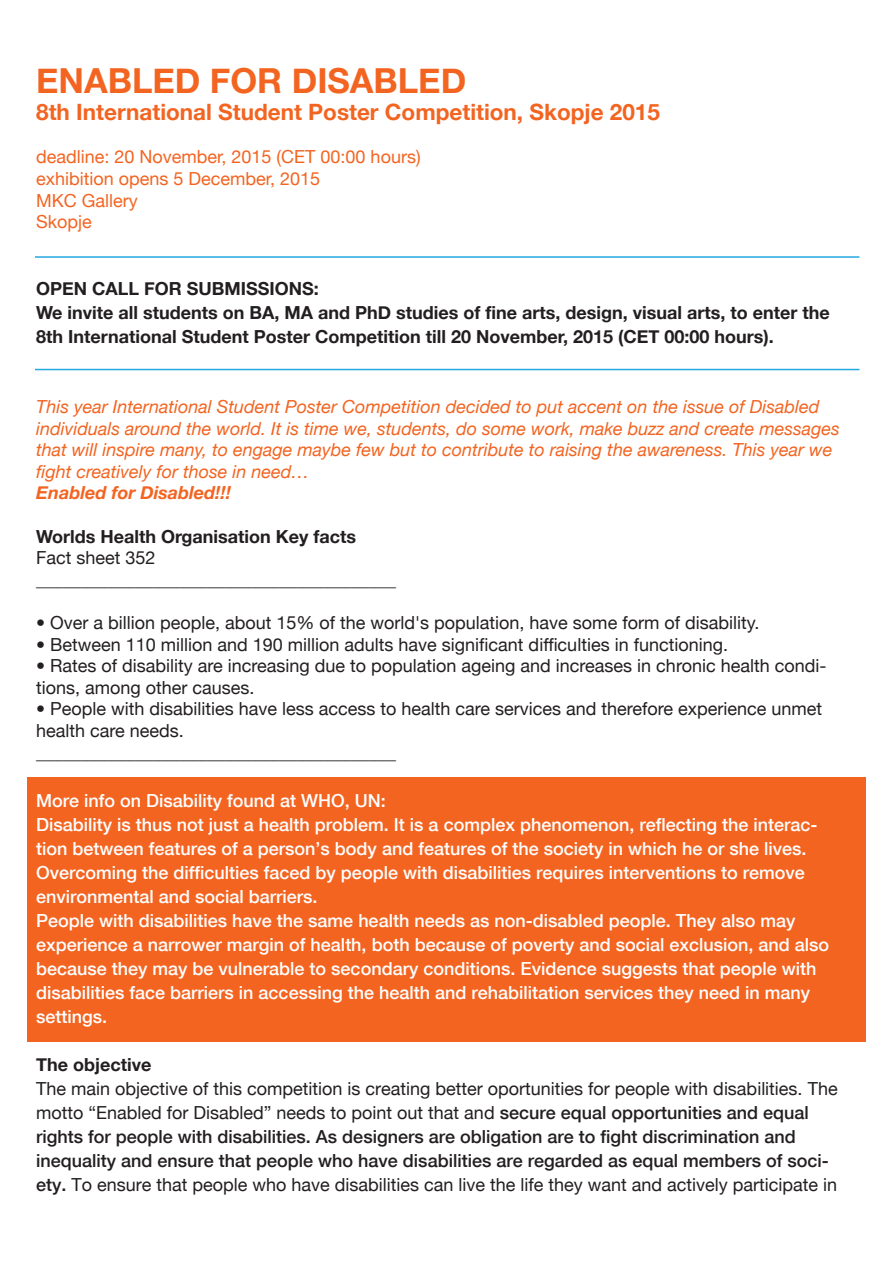
<style>
.page{position:relative;width:893px;height:1263px;background:#fff}
.page>*{position:absolute;margin:0;border:0;box-sizing:border-box;transform-origin:0 0}
.t1{font:700 34.5px "Helvetica Neue";color:#f36421}
.t2{font:700 22.5px "Helvetica Neue";color:#f36421}
.t3{font:18px/21.6px "Helvetica Neue";color:#231f20}
.t4{font:500 18px/24px "Helvetica Neue";color:#fff}
.t5{font:italic 18px/21.6px "Helvetica Neue";color:#f36421}
.t6{font:700 18px/24px "Helvetica Neue";color:#231f20}
.t7{font:18px/21.6px "Helvetica Neue";color:#f36421}
.t8{font:italic 700 18px "Helvetica Neue";color:#f36421}
.s1{font-weight:500}
</style>
<div class="page">
<div style="left:27px;top:777px;width:839px;height:265px;background:#f36421"></div>
<hr style="left:35px;top:256px;width:824px;height:2px;background:#24aae1">
<hr style="left:35px;top:369px;width:824px;height:1px;background:#24aae1">
<h1 class="t1" style="left:36px;top:60px;width:432px">ENABLED FOR DISABLED</h1>
<p class="t2" style="left:36px;top:98px;width:625px">8th International Student Poster Competition, Skopje 2015</p>
<p class="t7" style="left:36px;top:146px;width:386px">deadline: 20 November, 2015 (CET 00:00 hours) exhibition opens 5 December, 2015<br>MKC Gallery<br>Skopje</p>
<p class="t6" style="left:36px;top:277px;width:795px">OPEN CALL FOR SUBMISSIONS:<br>We invite all students on BA, MA and PhD studies of fine arts, design, visual arts, to enter the<br>8th International Student Poster Competition till 20 November, 2015 (CET 00:00 hours).</p>
<p class="t5" style="left:36px;top:396px;width:805px">This year International Student Poster Competition decided to put accent on the issue of Disabled individuals around the world. It is time we, students, do some work, make buzz and create messages that will inspire many, to engage maybe few but to contribute to raising the awareness. This year we fight creatively for those in need…</p>
<p class="t8" style="left:36px;top:482px;width:196px">Enabled for Disabled!!!</p>
<p class="t6" style="left:36px;top:524px;width:322px">Worlds Health Organisation Key facts</p>
<p class="t3" style="left:36px;top:547px;width:362px">Fact sheet 352 ________________________________________</p>
<p class="t3" style="left:36px;top:612px;width:725px">• Over a billion people, about 15% of the world's population, have some form of disability.</p>
<p class="t3" style="left:36px;top:633px;width:693px">• Between 110 million and 190 million adults have significant difficulties in functioning.</p>
<p class="t3" style="left:36px;top:655px;width:792px">• Rates of disability are increasing due to population ageing and increases in chronic health condi&shy;tions, among other causes.</p>
<p class="t3" style="left:36px;top:698px;width:788px">• People with disabilities have less access to health care services and therefore experience unmet health care needs.<br>________________________________________</p>
<p class="t4" style="left:36px;top:788px;width:795px">More info on Disability found at WHO, UN:<br>Disability is thus not just a health problem. It is a complex phenomenon, reflecting the interac&shy;tion between features of a person’s body and features of the society in which he or she lives.<br>Overcoming the difficulties faced by people with disabilities requires interventions to remove environmental and social barriers.<br>People with disabilities have the same health needs as non-disabled people. They also may experience a narrower margin of health, both because of poverty and social exclusion, and also because they may be vulnerable to secondary conditions. Evidence suggests that people with disabilities face barriers in accessing the health and rehabilitation services they need in many settings.</p>
<p class="t6" style="left:36px;top:1052px;width:117px">The objective</p>
<p class="t3" style="left:36px;top:1076px;width:803px;line-height:24px">The main objective of this competition is creating better oportunities for people with disabilities. The motto “Enabled for Disabled” needs to point out that and <span class="s1">secure equal opportunities and equal rights for people with disabilities. As designers are obligation are to fight discrimination and inequality and ensure that people who have disabilities are regarded as equal members of soci&shy;ety.</span> To ensure that people who have disabilities can live the life they want and actively participate in</p>
</div>
